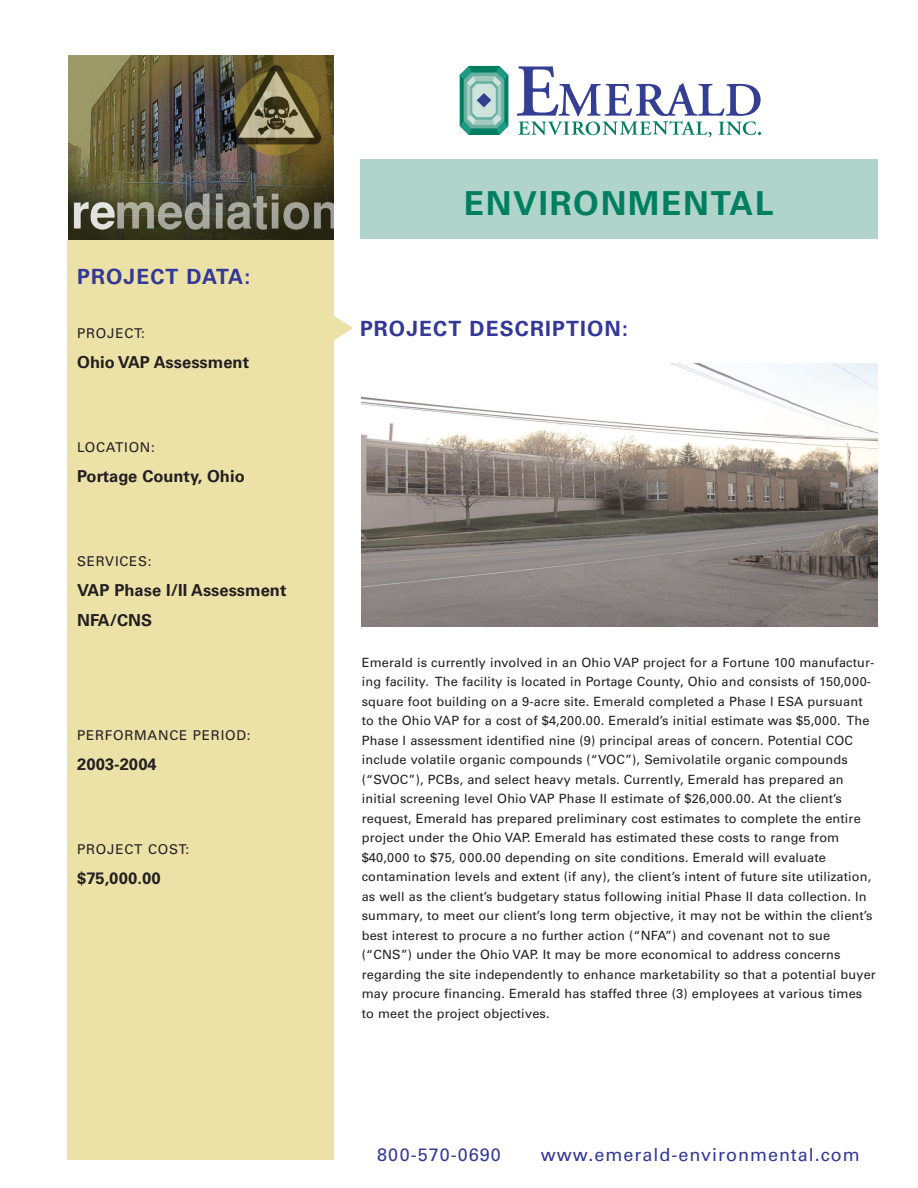
<style>
.page{position:relative;width:918px;height:1188px;background:#fff}
.page>*{position:absolute;margin:0;border:0;box-sizing:border-box;transform-origin:0 0}
.t1{font:700 33px "Univers";letter-spacing:.055em;color:#007f60}
.t2{font:700 21px "Univers";letter-spacing:.055em;color:#343896}
.t3{font:18px "Univers";letter-spacing:.055em;color:#343896}
.t4{font:700 16.5px/30px "Univers";color:#231f20}
.t5{font:13.5px "Univers";letter-spacing:.055em;color:#231f20}
.t6{font:12.75px/19.5px "Univers";letter-spacing:.01em;color:#231f20}
</style>
<div class="page">
<img style="left:68px;top:55px;width:266px;height:185px">
<div style="left:360px;top:159px;width:518px;height:80px;background:#b0d3ca"></div>
<div style="left:67px;top:240px;width:267px;height:919px;background:#ece2a8"></div>
<svg style="left:334px;top:316px;width:19px;height:25px"></svg>
<svg style="left:517px;top:66px;width:245px;height:71px"></svg>
<svg style="left:460px;top:66px;width:48px;height:69px;background:#70b3a6"></svg>
<img style="left:361px;top:363px;width:517px;height:264px">
<h2 class="t2" style="left:77px;top:269px;width:175px">PROJECT DATA:</h2>
<p class="t5" style="left:77px;top:329px;width:69px">PROJECT:</p>
<p class="t4" style="left:77px;top:349px;width:173px">Ohio VAP Assessment</p>
<p class="t5" style="left:77px;top:443px;width:79px">LOCATION:</p>
<p class="t4" style="left:77px;top:463px;width:169px">Portage County, Ohio</p>
<p class="t5" style="left:77px;top:557px;width:76px">SERVICES:</p>
<p class="t4" style="left:77px;top:577px;width:211px">VAP Phase I/II Assessment<br>NFA/CNS</p>
<p class="t5" style="left:77px;top:731px;width:175px">PERFORMANCE PERIOD:</p>
<p class="t4" style="left:77px;top:751px;width:81px">2003-2004</p>
<p class="t5" style="left:77px;top:845px;width:114px">PROJECT COST:</p>
<p class="t4" style="left:77px;top:865px;width:85px">$75,000.00</p>
<h1 class="t1" style="left:464px;top:191px;width:311px">ENVIRONMENTAL</h1>
<h2 class="t2" style="left:360px;top:320px;width:269px">PROJECT DESCRIPTION:</h2>
<p class="t6" style="left:362px;top:653px;width:516px">Emerald is currently involved in an Ohio VAP project for a Fortune 100 manufactur&shy;ing facility. The facility is located in Portage County, Ohio and consists of 150,000- square foot building on a 9-acre site. Emerald completed a Phase I ESA pursuant to the Ohio VAP for a cost of $4,200.00. Emerald’s initial estimate was $5,000. The Phase I assessment identified nine (9) principal areas of concern. Potential COC include volatile organic compounds (“VOC”), Semivolatile organic compounds (“SVOC”), PCBs, and select heavy metals. Currently, Emerald has prepared an initial screening level Ohio VAP Phase II estimate of $26,000.00. At the client’s request, Emerald has prepared preliminary cost estimates to complete the entire project under the Ohio VAP. Emerald has estimated these costs to range from $40,000 to $75, 000.00 depending on site conditions. Emerald will evaluate contamination levels and extent (if any), the client’s intent of future site utilization, as well as the client’s budgetary status following initial Phase II data collection. In summary, to meet our client’s long term objective, it may not be within the client’s best interest to procure a no further action (“NFA”) and covenant not to sue (“CNS”) under the Ohio VAP. It may be more economical to address concerns regarding the site independently to enhance marketability so that a potential buyer may procure financing. Emerald has staffed three (3) employees at various times to meet the project objectives.</p>
<h3 class="t3" style="left:377px;top:1148px;width:125px">800-570-0690</h3>
<h3 class="t3" style="left:541px;top:1148px;width:321px">www.emerald-environmental.com</h3>
</div>
